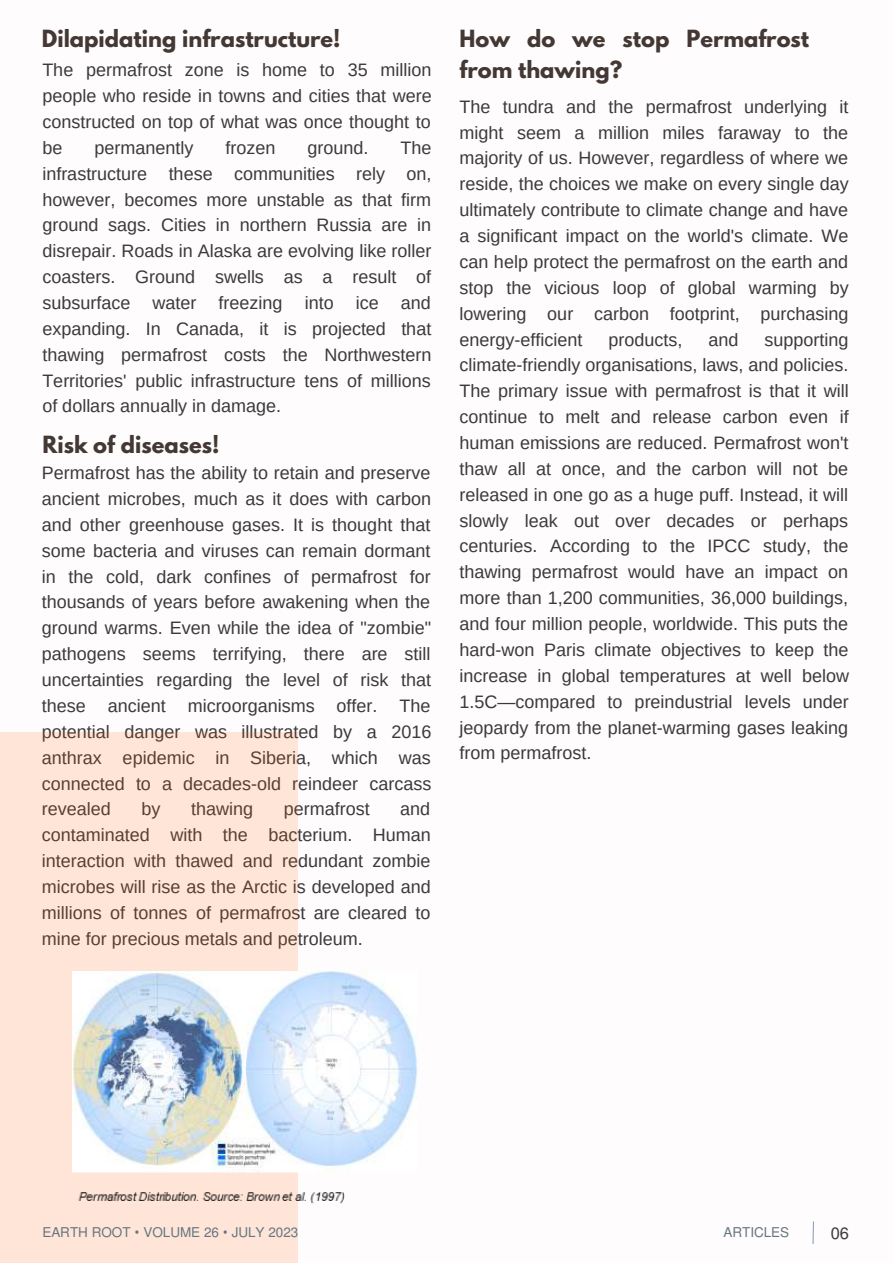
<style>
.page{position:relative;width:893px;height:1264px;background:#fff}
.page>*{position:absolute;margin:0;border:0;box-sizing:border-box;transform-origin:0 0}
.t1{font:700 21px/30.3px "League Spartan";color:#433833}
.t2{font:18px/25.8px "Arimo";color:#3b3939;text-align:justify}
.t3{font:16.5px "Mukti";color:#3b3939}
.t4{font:13.5px "Mukti";color:#637680}
.s1{font-family:"Noto Sans"}
</style>
<div class="page">
<div style="left:0;top:732px;width:297px;height:530px;background:#ffe5d8"></div>
<svg style="left:812px;top:1221px;width:2px;height:23px"></svg>
<img style="left:72px;top:972px;width:346px;height:240px">
<p class="t1" style="left:42px;top:26px;width:300px">Dilapidating infrastructure!</p>
<p class="t2" style="left:42px;top:57px;width:391px">The permafrost zone is home to 35 million people who reside in towns and cities that were constructed on top of what was once thought to be</p>
<p class="t2" style="left:42px;top:135px;width:391px;text-indent:358px">The infrastructure these communities rely on, however, becomes more unstable as that firm ground sags. Cities in northern Russia are in disrepair. Roads in Alaska are evolving like roller coasters. Ground swells as a result of subsurface water freezing into ice and expanding. In Canada, it is projected that thawing permafrost costs the Northwestern Territories' public infrastructure tens of millions of dollars annually in damage.</p>
<p class="t2" style="left:94px;top:135px;width:100px">permanently</p>
<p class="t2" style="left:225px;top:135px;width:51px">frozen</p>
<p class="t2" style="left:307px;top:135px;width:62px">ground.</p>
<p class="t1" style="left:42px;top:432px;width:178px">Risk of diseases!</p>
<p class="t2" style="left:42px;top:460px;width:391px">Permafrost has the ability to retain and preserve ancient microbes, much as it does with carbon and other greenhouse gases. It is thought that some bacteria and viruses can remain dormant in the cold, dark confines of permafrost for thousands of years before awakening when the ground warms. Even while the idea of "zombie" pathogens seems terrifying, there are still uncertainties regarding the level of risk that these ancient microorganisms offer. The potential danger was illustrated by a 2016 anthrax epidemic in Siberia, which was connected to a decades-old reindeer carcass revealed</p>
<p class="t2" style="left:42px;top:796px;width:390px;text-indent:358px">and contaminated with the bacterium. Human interaction with thawed and redundant zombie microbes will rise as the Arctic is developed and millions of tonnes of permafrost are cleared to mine for precious metals and petroleum.</p>
<p class="t2" style="left:141px;top:796px;width:20px">by</p>
<p class="t2" style="left:191px;top:796px;width:63px">thawing</p>
<p class="t2" style="left:284px;top:796px;width:87px">permafrost</p>
<p class="t1" style="left:459px;top:26px;width:351px">How do we stop Permafrost from thawing?</p>
<p class="t2" style="left:459px;top:94px;width:391px">The tundra and the permafrost underlying it might seem a million miles faraway to the majority of us. However, regardless of where we reside, the choices we make on every single day ultimately contribute to climate change and have a significant impact on the world's climate. We can help protect the permafrost on the earth and stop the vicious loop of global warming by lowering our carbon footprint, purchasing energy-efficient</p>
<p class="t2" style="left:459px;top:326px;width:391px;text-indent:305px">supporting climate-friendly organisations, laws, and policies.<br>The primary issue with permafrost is that it will continue to melt and release carbon even if human emissions are reduced. Permafrost won't thaw all at once, and the carbon will not be released in one go as a huge puff. Instead, it will slowly leak out over decades or perhaps centuries. According to the IPCC study, the thawing permafrost would have an impact on more than 1,200 communities, 36,000 buildings, and four million people, worldwide. This puts the hard-won Paris climate objectives to keep the increase in global temperatures at well below 1.5C—compared to preindustrial levels under jeopardy from the planet-warming gases leaking from permafrost.</p>
<p class="t2" style="left:608px;top:326px;width:75px">products,</p>
<p class="t2" style="left:708px;top:326px;width:31px">and</p>
<p class="t4" style="left:42px;top:1222px;width:257px">EARTH ROOT <span class="s1">•</span> VOLUME 26 <span class="s1">•</span> JULY 2023</p>
<p class="t4" style="left:723px;top:1222px;width:67px">ARTICLES</p>
<p class="t3" style="left:830px;top:1221px;width:20px">06</p>
</div>
